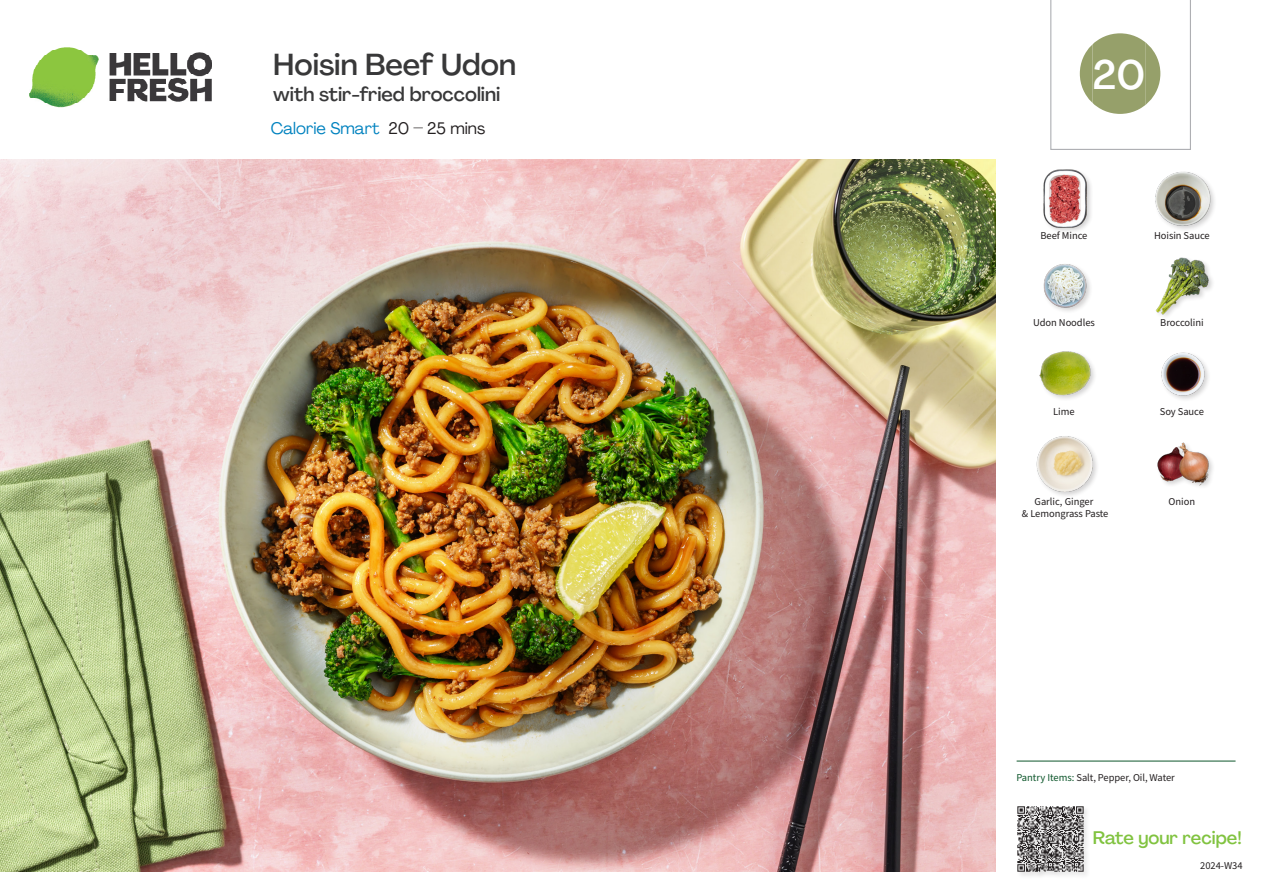
<style>
.page{position:relative;width:1263px;height:893px;background:#fff}
.page>*{position:absolute;margin:0;border:0;box-sizing:border-box;transform-origin:0 0}
._24_Recipe_Nr_Bag{font:500 40.5px "Agrandir";color:#fff}
._15_Titel_UK{font:500 30px "Agrandir";color:#383839}
._15_Titel_UK-2{font:500 19.5px "Agrandir";color:#383839}
.t1{font:500 18px "Agrandir";color:#81c340}
._02_Box_Type{font:16.5px "Agrandir";color:#0082bf}
._18_FRONT_ingredients_UK{font:10.5px "Source Sans Pro";letter-spacing:-.005em;color:#231f20}
.t2{font:10.5px "Source Sans Variable";letter-spacing:-.005em;color:#231f20}
.s1{color:#231f20}
.s2{color:#fff}
.s3{font-family:"Source Sans Pro";color:#0e572c}
</style>
<div class="page">
<img style="left:30px;top:47px;width:181px;height:61px">
<img style="left:0;top:159px;width:995px;height:713px">
<hr style="left:1016px;top:761px;width:219px;height:1px;background:#0e572c">
<div style="left:1017px;top:805px;width:74px;height:74px;background:#f9f9f9"></div>
<img style="left:1017px;top:806px;width:69px;height:69px">
<div style="left:1154px;top:171px;width:63px;height:61px;background:#231f20;opacity:.2"></div>
<img style="left:1154px;top:171px;width:58px;height:56px">
<div style="left:1042px;top:169px;width:52px;height:65px;background:#231f20;opacity:.2"></div>
<img style="left:1042px;top:170px;width:52px;height:57px">
<img style="left:1155px;top:257px;width:57px;height:57px">
<img style="left:1043px;top:264px;width:47px;height:47px">
<img style="left:1161px;top:352px;width:48px;height:48px">
<img style="left:1039px;top:351px;width:55px;height:48px">
<img style="left:1157px;top:442px;width:55px;height:44px">
<div style="left:1035px;top:435px;width:65px;height:64px;background:#231f20;opacity:.2"></div>
<img style="left:1036px;top:435px;width:58px;height:58px">
<svg style="left:1050px;top:0;width:141px;height:150px"></svg>
<p class="_15_Titel_UK" style="left:273px;top:46px;width:244px">Hoisin Beef Udon</p>
<p class="_15_Titel_UK-2" style="left:273px;top:82px;width:229px">with stir-fried broccolini</p>
<p class="_02_Box_Type" style="left:271px;top:118px;width:216px">Calorie Smart <span class="s1">20 – 25 mins</span></p>
<p class="_24_Recipe_Nr_Bag" style="left:1092px;top:50px;width:54px">20</p>
<p class="_18_FRONT_ingredients_UK" style="left:1040px;top:229px;width:48px">Beef Mince</p>
<p class="_18_FRONT_ingredients_UK" style="left:1154px;top:229px;width:57px">Hoisin Sauce</p>
<p class="_18_FRONT_ingredients_UK" style="left:1033px;top:316px;width:63px">Udon Noodles</p>
<p class="_18_FRONT_ingredients_UK" style="left:1160px;top:316px;width:45px">Broccolini</p>
<p class="_18_FRONT_ingredients_UK" style="left:1053px;top:404px;width:23px">Lime</p>
<p class="_18_FRONT_ingredients_UK" style="left:1160px;top:404px;width:46px">Soy Sauce</p>
<p class="_18_FRONT_ingredients_UK" style="left:1034px;top:495px;width:60px">Garlic,<span class="s2">,</span>Ginger</p>
<p class="_18_FRONT_ingredients_UK" style="left:1169px;top:495px;width:28px">Onion</p>
<p class="_18_FRONT_ingredients_UK" style="left:1022px;top:507px;width:88px">&amp; Lemongrass Paste</p>
<p class="t2" style="left:1016px;top:771px;width:160px"><span class="s3">Pantry Items:</span> Salt, Pepper, Oil, Water</p>
<h3 class="t1" style="left:1093px;top:827px;width:150px">Rate your recipe!</h3>
<p class="t2" style="left:1200px;top:859px;width:44px">2024-W34</p>
</div>
